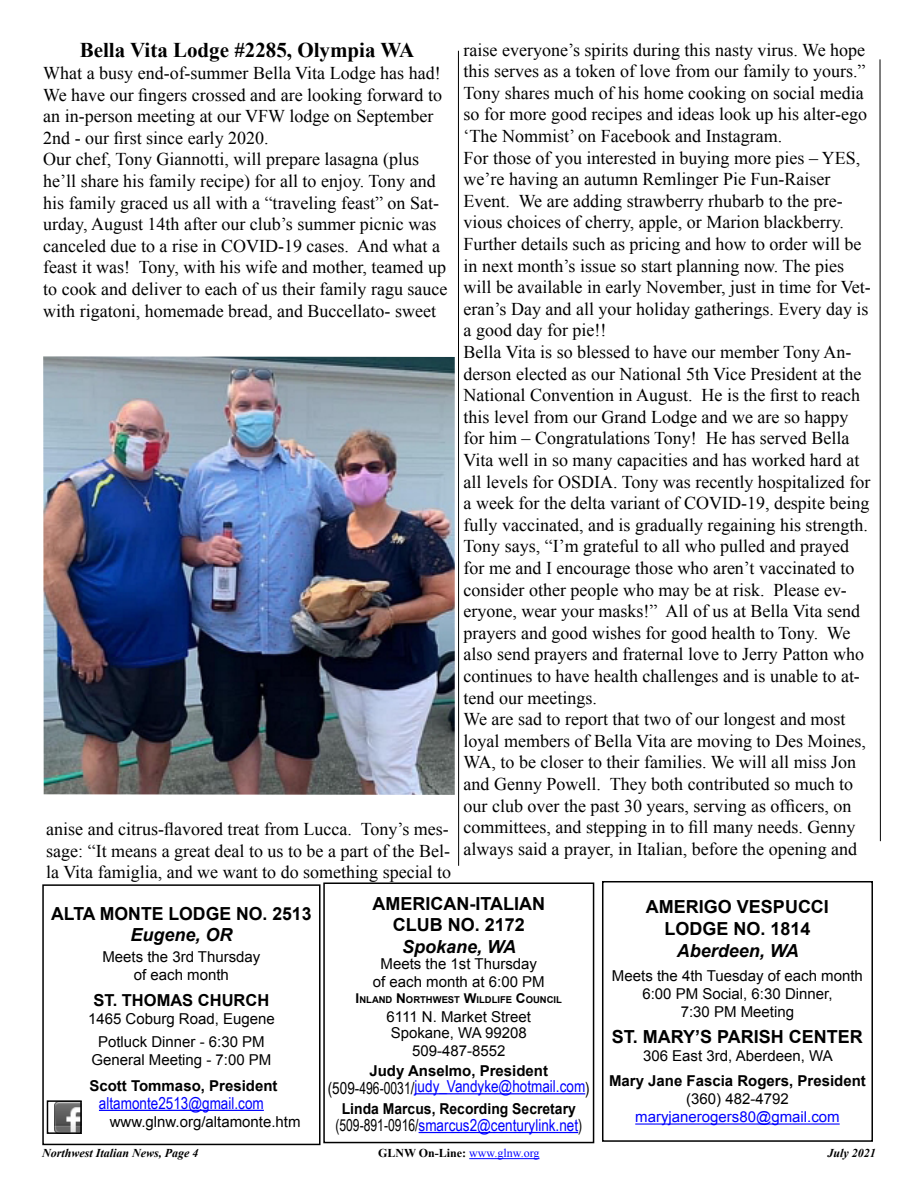
<style>
.page{position:relative;width:918px;height:1188px;background:#fff}
.page>*{position:absolute;margin:0;border:0;box-sizing:border-box;transform-origin:0 0}
.t1{font:700 21px "Times New Roman";color:#000}
.t2{font:18px/21.6px "Times New Roman";color:#000}
.t3{font:700 18px/21px "Arial";color:#000;text-align:center}
.t4{font:italic 700 18px "Arial";color:#000}
.t5{font:16.5px "Arial Narrow";color:#00f}
.t6{font:700 16.5px "Arial";color:#000}
.t7{font:15px/18px "Arial";color:#000;text-align:center}
.t8{font:700 15px "Arial";color:#000}
.t9{font:700 15px "Arial";color:#000;scale:.93 1}
.t10{font:15px "Arial";color:#00f}
.t11{font:italic 700 12px "Times New Roman";color:#000}
.t12{font:700 12px "Times New Roman";color:#000}
.t13{font:700 9.45px "Arial";color:#000}
.s1{font-size:13.5px}
.s2{color:#000}
.s3{font-weight:400;color:#00f}
</style>
<div class="page">
<hr style="left:469px;top:1158px;width:70px;height:1px;background:#00f">
<hr style="left:415px;top:1093px;width:170px;height:1px;background:#00f">
<hr style="left:419px;top:1132px;width:159px;height:1px;background:#00f">
<div style="left:323px;top:882px;width:271px;height:261px;border:2px solid #000"></div>
<hr style="left:99px;top:1110px;width:165px;height:1px;background:#00f">
<div style="left:42px;top:884px;width:279px;height:261px;border:2px solid #000"></div>
<img style="left:54px;top:1103px;width:25px;height:28px">
<div style="left:47px;top:1100px;width:35px;height:34px;border:2px solid #000"></div>
<hr style="left:635px;top:1123px;width:205px;height:2px;background:#00f">
<div style="left:602px;top:881px;width:271px;height:261px;border:2px solid #000"></div>
<hr style="left:880px;top:59px;width:1px;height:782px;background:#000">
<hr style="left:458px;top:51px;width:1px;height:815px;background:#000">
<img style="left:43px;top:356px;width:412px;height:439px">
<p class="t1" style="left:80px;top:36px;width:336px">Bella Vita Lodge #2285, Olympia WA</p>
<p class="t2" style="left:43px;top:62px;width:406px">What a busy end-of-summer Bella Vita Lodge has had!<br>We have our fingers crossed and are looking forward to an in-person meeting at our VFW lodge on September 2nd - our first since early 2020.<br>Our chef, Tony Giannotti, will prepare lasagna (plus he’ll share his family recipe) for all to enjoy. Tony and his family graced us all with a “traveling feast” on Sat&shy;urday, August 14th after our club’s summer picnic was canceled due to a rise in COVID-19 cases. And what a feast it was! Tony, with his wife and mother, teamed up to cook and deliver to each of us their family ragu sauce with rigatoni, homemade bread, and Buccellato- sweet</p>
<p class="t2" style="left:46px;top:818px;width:407px">anise and citrus-flavored treat from Lucca. Tony’s mes&shy;sage: “It means a great deal to us to be a part of the Bel&shy;la Vita famiglia, and we want to do something special to</p>
<p class="t2" style="left:464px;top:39px;width:409px">raise everyone’s spirits during this nasty virus. We hope this serves as a token of love from our family to yours.” Tony shares much of his home cooking on social media so for more good recipes and ideas look up his alter-ego ‘The Nommist’ on Facebook and Instagram.<br>For those of you interested in buying more pies – YES, we’re having an autumn Remlinger Pie Fun-Raiser Event. We are adding strawberry rhubarb to the pre&shy;vious choices of cherry, apple, or Marion blackberry.<br>Further details such as pricing and how to order will be in next month’s issue so start planning now. The pies will be available in early November, just in time for Vet&shy;eran’s Day and all your holiday gatherings. Every day is a good day for pie!!<br>Bella Vita is so blessed to have our member Tony An&shy;derson elected as our National 5th Vice President at the National Convention in August. He is the first to reach this level from our Grand Lodge and we are so happy for him – Congratulations Tony! He has served Bella Vita well in so many capacities and has worked hard at all levels for OSDIA. Tony was recently hospitalized for a week for the delta variant of COVID-19, despite being fully vaccinated, and is gradually regaining his strength.<br>Tony says, “I’m grateful to all who pulled and prayed for me and I encourage those who aren’t vaccinated to consider other people who may be at risk. Please ev&shy;eryone, wear your masks!” All of us at Bella Vita send prayers and good wishes for good health to Tony. We also send prayers and fraternal love to Jerry Patton who continues to have health challenges and is unable to at&shy;tend our meetings.<br>We are sad to report that two of our longest and most loyal members of Bella Vita are moving to Des Moines, WA, to be closer to their families. We will all miss Jon and Genny Powell. They both contributed so much to our club over the past 30 years, serving as officers, on committees, and stepping in to fill many needs. Genny always said a prayer, in Italian, before the opening and</p>
<p class="t3" style="left:51px;top:904px;width:262px">ALTA MONTE LODGE NO. 2513</p>
<p class="t4" style="left:130px;top:923px;width:104px">Eugene, OR</p>
<p class="t7" style="left:102px;top:948px;width:160px">Meets the 3rd Thursday of each month</p>
<p class="t6" style="left:93px;top:989px;width:177px">ST. THOMAS CHURCH</p>
<p class="t7" style="left:88px;top:1007px;width:188px;line-height:23.4px">1465 Coburg Road, Eugene<br>Potluck Dinner - 6:30 PM</p>
<p class="t7" style="left:91px;top:1051px;width:182px">General Meeting - 7:00 PM</p>
<p class="t8" style="left:89px;top:1075px;width:190px">Scott Tommaso, President</p>
<p class="t5" style="left:99px;top:1091px;width:166px">altamonte2513@gmail.com</p>
<p class="t7" style="left:110px;top:1113px;width:192px">www.glnw.org/altamonte.htm</p>
<p class="t3" style="left:372px;top:894px;width:174px">AMERICAN-ITALIAN<br>CLUB NO. 2172</p>
<p class="t4" style="left:402px;top:935px;width:116px">Spokane, WA</p>
<p class="t7" style="left:373px;top:955px;width:173px">Meets the 1st Thursday of each month at 6:00 PM</p>
<p class="t13" style="left:356px;top:993px;width:208px"><span class="s1">I</span>NLAND <span class="s1">N</span> ORTHWEST <span class="s1">W</span>ILDLIFE <span class="s1">C</span>OUNCIL</p>
<p class="t7" style="left:387px;top:1009px;width:146px;line-height:15.8px;text-align:left">6111 N. Market Street<br>Spokane, WA 99208</p>
<p class="t7" style="left:412px;top:1042px;width:95px">509-487-8552</p>
<p class="t8" style="left:369px;top:1060px;width:180px">Judy Anselmo, President</p>
<p class="t5" style="left:328px;top:1074px;width:264px"><span class="s2">(509-496-0031/</span>judy_Vandyke@hotmail.com<span class="s2">)</span></p>
<p class="t9" style="left:342px;top:1099px;width:253px">Linda Marcus, Recording Secretary</p>
<p class="t5" style="left:335px;top:1113px;width:248px"><span class="s2">(509-891-0916/</span>smarcus2@centurylink.net<span class="s2">)</span></p>
<p class="t3" style="left:646px;top:897px;width:185px;line-height:21.6px">AMERIGO VESPUCCI<br>LODGE NO. 1814</p>
<p class="t4" style="left:677px;top:939px;width:124px">Aberdeen, WA</p>
<p class="t7" style="left:612px;top:967px;width:252px">Meets the 4th Tuesday of each month<br>6:00 PM Social, 6:30 Dinner,<br>7:30 PM Meeting</p>
<p class="t3" style="left:612px;top:1027px;width:253px">ST. MARY’S PARISH CENTER</p>
<p class="t7" style="left:643px;top:1047px;width:191px">306 East 3rd, Aberdeen, WA</p>
<p class="t8" style="left:609px;top:1071px;width:258px">Mary Jane Fascia Rogers, President</p>
<p class="t7" style="left:686px;top:1090px;width:104px">(360) 482-4792</p>
<p class="t10" style="left:635px;top:1107px;width:206px">maryjanerogers80@gmail.com</p>
<p class="t11" style="left:42px;top:1145px;width:158px">Northwest Italian News, Page 4</p>
<p class="t12" style="left:378px;top:1145px;width:163px">GLNW On-Line: <span class="s3">www.glnw.org</span></p>
<p class="t11" style="left:827px;top:1145px;width:50px">July 2021</p>
</div>
